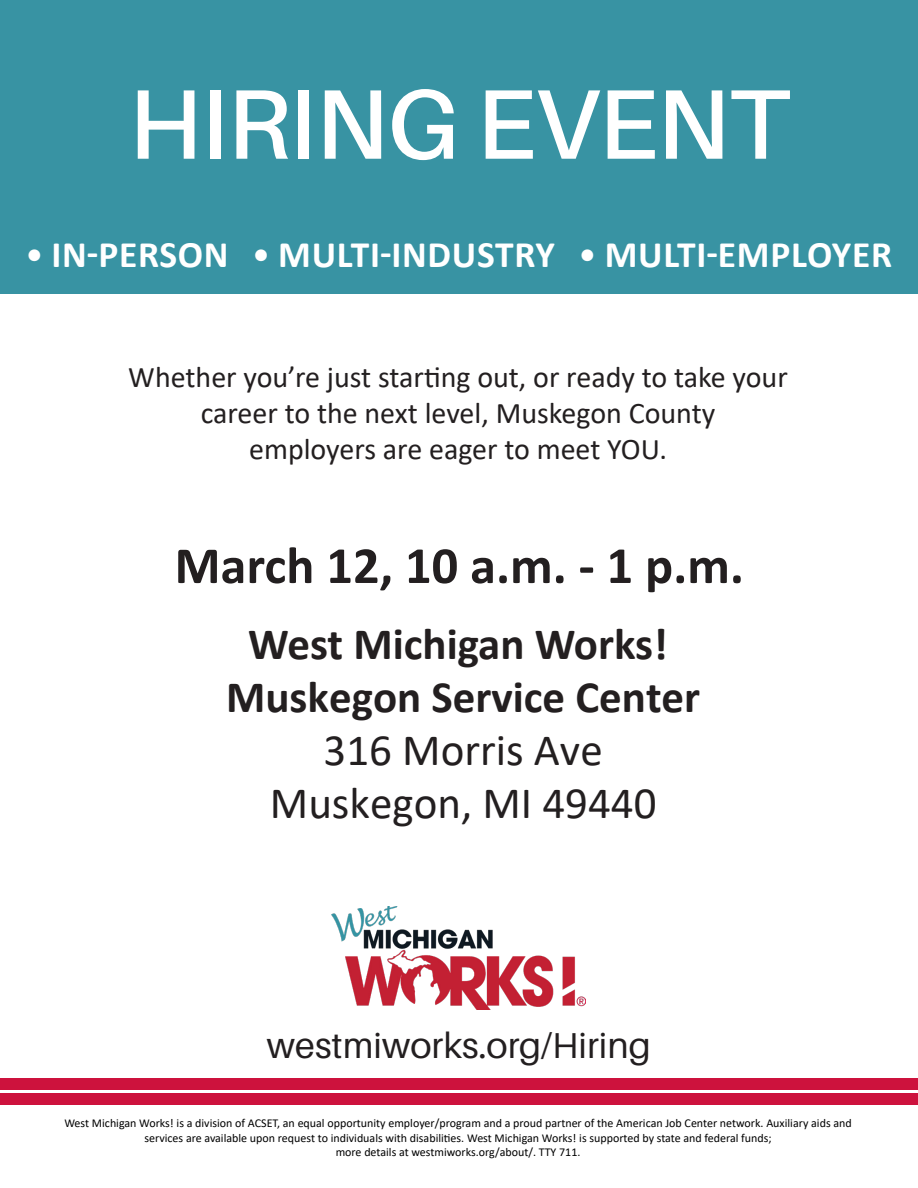
<style>
.page{position:relative;width:918px;height:1188px;background:#fff}
.page>*{position:absolute;margin:0;border:0;box-sizing:border-box;transform-origin:0 0}
.t1{font:600 99px "Aileron";letter-spacing:-.01em;color:#fff}
.t2{font:700 52.5px "Calibri";color:#231f20}
.t3{font:700 45px/52.9px "Calibri";color:#231f20;text-align:center}
.t4{font:700 37.5px "Calibri";letter-spacing:.02em;color:#fff}
.t5{font:36px "Aileron";color:#231f20}
.t6{font:30px "Calibri";color:#231f20}
.t7{font:12px/14.4px "Calibri";color:#000;text-align:center}
.s1{font-weight:400}
</style>
<div class="page">
<div style="left:0;top:0;width:918px;height:293px;background:#3893a3"></div>
<img style="left:331px;top:906px;width:255px;height:104px">
<div style="left:0;top:1093px;width:918px;height:12px;background:#cd123d"></div>
<div style="left:0;top:1078px;width:918px;height:12px;background:#cd123d"></div>
<p class="t1" style="left:128px;top:70px;width:663px">HIRING EVENT</p>
<p class="t4" style="left:25px;top:228px;width:869px"><span class="s1">•</span> IN-PERSON <span class="s1">•</span> MULTI-INDUSTRY <span class="s1">•</span> MULTI-EMPLOYER</p>
<p class="t6" style="left:128px;top:356px;width:661px">Whether you’re just starting out, or ready to take your</p>
<p class="t6" style="left:201px;top:392px;width:516px">career to the next level, Muskegon County</p>
<p class="t6" style="left:249px;top:428px;width:419px">employers are eager to meet YOU.</p>
<p class="t2" style="left:175px;top:528px;width:571px">March 12, 10 a.m. - 1 p.m.</p>
<p class="t3" style="left:226px;top:617px;width:476px">West Michigan Works!<br>Muskegon Service Center<br><span class="s1">316 Morris Ave<br>Muskegon, MI 49440</span></p>
<p class="t5" style="left:267px;top:1025px;width:386px">westmiworks.org/Hiring</p>
<p class="t7" style="left:64px;top:1116px;width:789px">West Michigan Works! is a division of ACSET, an equal opportunity employer/program and a proud partner of the American Job Center network. Auxiliary aids and services are available upon request to individuals with disabilities. West Michigan Works! is supported by state and federal funds;</p>
<p class="t7" style="left:336px;top:1144px;width:246px">more details at westmiworks.org/about/. TTY 711.</p>
</div>
